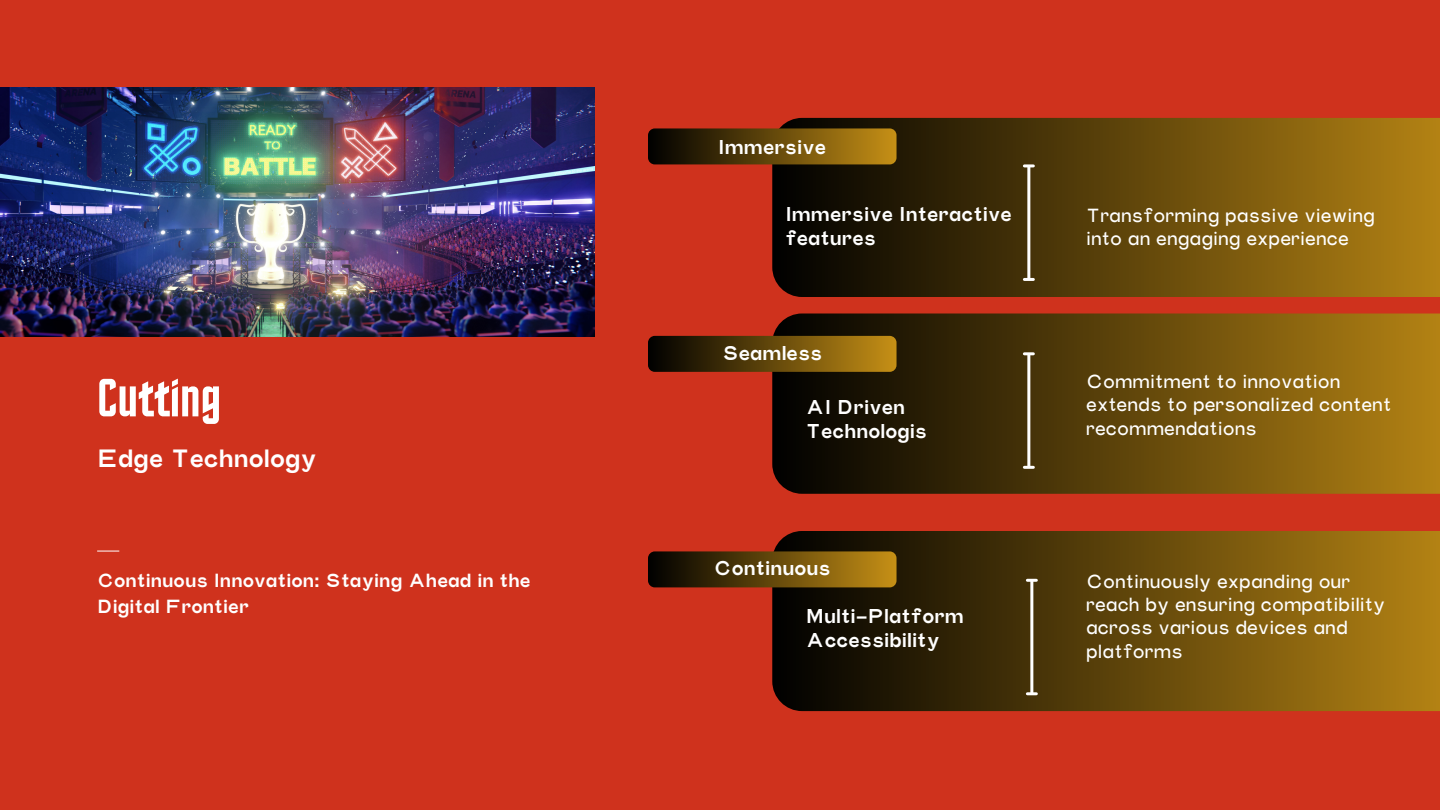
<style>
.page{position:relative;width:1440px;height:810px;background:#cf321d}
.page>*{position:absolute;margin:0;border:0;box-sizing:border-box;transform-origin:0 0}
.t1{font:54px "Horta";color:#fff}
.t2{font:700 25px "Stavok Grotesque";color:#fff}
.t3{font:700 20px/24px "Stavok Grotesque";color:#fff}
.t4{font:19px/23.2px "Stavok Grotesque";color:#fff}
.t5{font:700 19px/26.2px "Stavok Grotesque";color:#fff}
</style>
<div class="page">
<svg style="left:772px;top:118px;width:668px;height:179px;background:#5d430a"></svg>
<svg style="left:772px;top:314px;width:668px;height:180px;background:#5c430a"></svg>
<svg style="left:772px;top:531px;width:668px;height:180px;background:#5c420a"></svg>
<div style="left:648px;top:128px;width:249px;height:36px;background:linear-gradient(to right,#000,#c69016);border-radius:7px"></div>
<div style="left:648px;top:336px;width:249px;height:36px;background:linear-gradient(to right,#000,#c69016);border-radius:7px"></div>
<div style="left:648px;top:551px;width:249px;height:36px;background:linear-gradient(to right,#000,#c69016);border-radius:7px"></div>
<svg style="left:97px;top:551px;width:22px;height:1px"></svg>
<img style="left:0;top:88px;width:595px;height:248px">
<hr style="left:1027px;top:167px;width:3px;height:112px;background:#fff">
<svg style="left:1024px;top:278px;width:9px;height:3px"></svg>
<svg style="left:1024px;top:164px;width:9px;height:3px"></svg>
<hr style="left:1027px;top:355px;width:3px;height:112px;background:#fff">
<svg style="left:1024px;top:466px;width:9px;height:3px"></svg>
<svg style="left:1024px;top:352px;width:9px;height:3px"></svg>
<hr style="left:1030px;top:581px;width:3px;height:112px;background:#fff">
<svg style="left:1027px;top:692px;width:9px;height:3px"></svg>
<svg style="left:1027px;top:579px;width:9px;height:3px"></svg>
<h1 class="t1" style="left:97px;top:375px;width:125px">Cutting</h1>
<h3 class="t2" style="left:97px;top:442px;width:221px">Edge Technology</h3>
<h2 class="t5" style="left:97px;top:566px;width:435px">Continuous Innovation: Staying Ahead in the<br>Digital Frontier</h2>
<h3 class="t3" style="left:718px;top:134px;width:109px">Immersive</h3>
<h3 class="t3" style="left:785px;top:201px;width:228px">Immersive Interactive features</h3>
<p class="t3" style="left:722px;top:340px;width:102px">Seamless</p>
<p class="t3" style="left:806px;top:394px;width:123px">AI Driven<br>Technologis</p>
<h3 class="t3" style="left:714px;top:555px;width:118px">Continuous</h3>
<h3 class="t3" style="left:806px;top:603px;width:160px">Multi-Platform<br>Accessibility</h3>
<h3 class="t4" style="left:1086px;top:202px;width:290px">Transforming passive viewing into an engaging experience</h3>
<h3 class="t4" style="left:1086px;top:369px;width:307px">Commitment to innovation extends to personalized content recommendations</h3>
<p class="t4" style="left:1086px;top:569px;width:301px">Continuously expanding our reach by ensuring compatibility across various devices and platforms</p>
</div>
